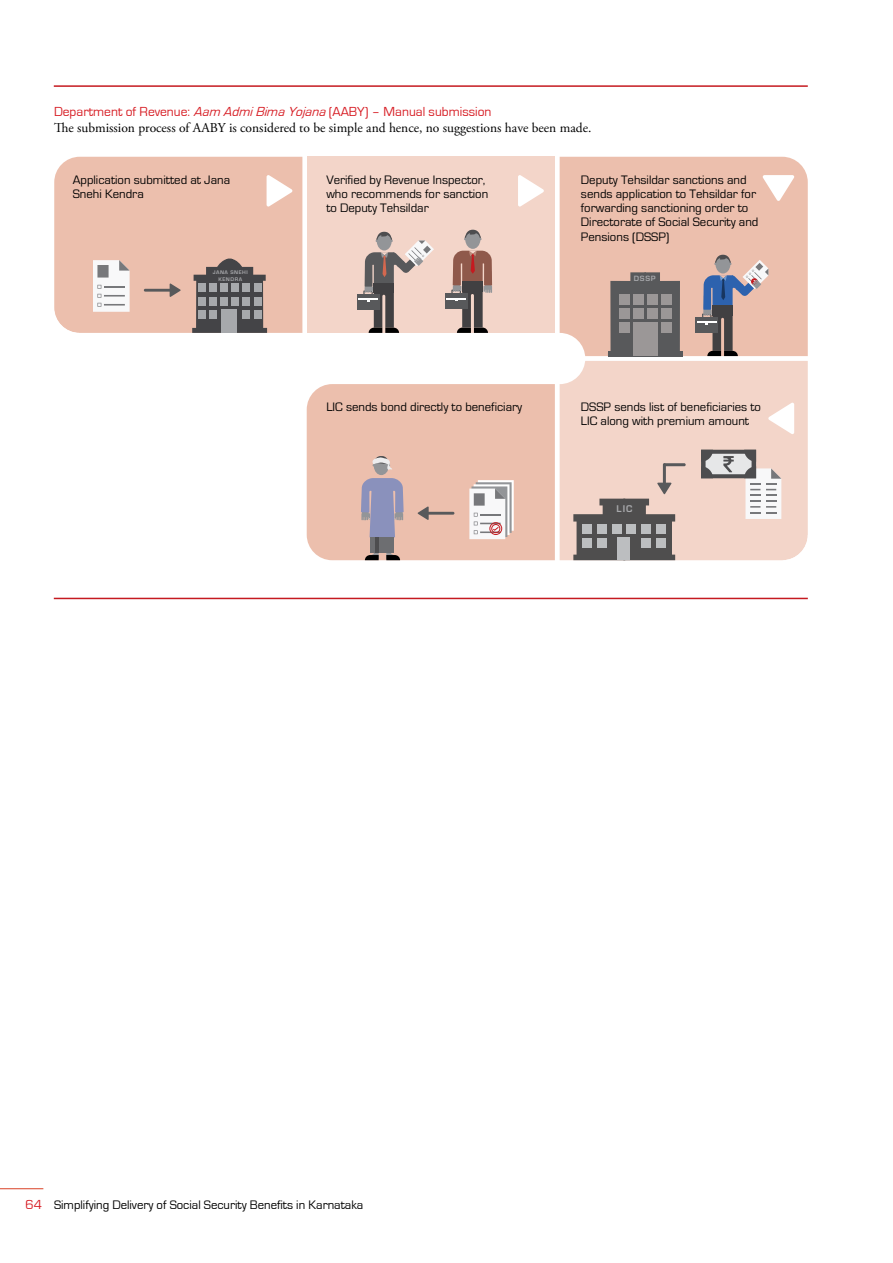
<style>
.page{position:relative;width:893px;height:1263px;background:#fff}
.page>*{position:absolute;margin:0;border:0;box-sizing:border-box;transform-origin:0 0}
.t1{font:13.5px "Adobe Garamond Pro";color:#000}
.t2{font:13.5px "Eurostile";color:#d71d24}
.t3{font:12.75px/14.2px "Eurostile";color:#000}
.t4{font:700 10.2px "Eurostile";color:#a8a9ac}
.t5{font:700 7.95px "Eurostile";color:#a8a9ac}
.t6{font:700 6.45px "Eurostile";color:#a8a9ac}
.t7{font:700 5.4px/6.4px "Eurostile";letter-spacing:.1em;color:#a8a9ac;text-align:center}
.s1{font-style:italic}
.s2{font-size:13.5px;color:#d71d24}
</style>
<div class="page">
<hr style="left:0;top:1188px;width:43px;height:1px;background:#dd563e">
<hr style="left:54px;top:85px;width:754px;height:2px;background:#c51a20">
<div style="left:307px;top:157px;width:248px;height:176px;background:#f3d5c9"></div>
<hr style="left:54px;top:598px;width:754px;height:1px;background:#c51a20">
<div style="left:560px;top:157px;width:248px;height:199px;background:#ecbfad"></div>
<div style="left:560px;top:361px;width:248px;height:199px;background:#f3d5c9"></div>
<svg style="left:763px;top:175px;width:31px;height:26px"></svg>
<svg style="left:768px;top:403px;width:26px;height:31px"></svg>
<svg style="left:518px;top:175px;width:26px;height:32px"></svg>
<svg style="left:782px;top:535px;width:26px;height:26px"></svg>
<div style="left:534px;top:333px;width:51px;height:51px;background:#fff;border-radius:50%"></div>
<div style="left:445px;top:293px;width:22px;height:16px;background:#58595b"></div>
<svg style="left:446px;top:230px;width:46px;height:103px"></svg>
<svg style="left:54px;top:157px;width:248px;height:176px;background:#ddb8a9"></svg>
<hr style="left:663px;top:463px;width:23px;height:3px;background:#58595b">
<hr style="left:663px;top:463px;width:3px;height:22px;background:#58595b;border-radius:2px">
<svg style="left:573px;top:483px;width:102px;height:77px;background:#978d89"></svg>
<svg style="left:713px;top:450px;width:31px;height:28px"></svg>
<div style="left:706px;top:454px;width:46px;height:20px;background:#e6e7e8"></div>
<svg style="left:701px;top:450px;width:12px;height:28px"></svg>
<svg style="left:744px;top:450px;width:37px;height:69px"></svg>
<svg style="left:723px;top:456px;width:11px;height:16px"></svg>
<svg style="left:608px;top:272px;width:74px;height:84px;background:#746d6b"></svg>
<div style="left:619px;top:294px;width:11px;height:10px;background:#9b9797"></div>
<div style="left:633px;top:294px;width:10px;height:10px;background:#9b9797"></div>
<div style="left:647px;top:294px;width:10px;height:10px;background:#9b9797"></div>
<div style="left:661px;top:294px;width:10px;height:10px;background:#9b9797"></div>
<div style="left:619px;top:308px;width:11px;height:10px;background:#9b9797"></div>
<div style="left:633px;top:308px;width:10px;height:10px;background:#9b9797"></div>
<div style="left:647px;top:308px;width:10px;height:10px;background:#9b9797"></div>
<div style="left:661px;top:308px;width:10px;height:10px;background:#9b9797"></div>
<div style="left:619px;top:322px;width:11px;height:10px;background:#9b9797"></div>
<div style="left:661px;top:322px;width:10px;height:10px;background:#9b9797"></div>
<div style="left:633px;top:323px;width:24px;height:33px;background:#9b9797"></div>
<div style="left:357px;top:294px;width:22px;height:15px;background:#58595b"></div>
<svg style="left:358px;top:232px;width:76px;height:101px"></svg>
<div style="left:696px;top:317px;width:22px;height:15px;background:#58595b"></div>
<svg style="left:697px;top:255px;width:71px;height:101px;background:#ae9b9c"></svg>
<svg style="left:307px;top:384px;width:248px;height:176px;background:#e3bcaf"></svg>
<p class="t2" style="left:54px;top:104px;width:439px">Department of Revenue: <span class="s1">Aam AdmiBimaYojana</span>(AABY) – Manual submission</p>
<p class="t1" style="left:54px;top:120px;width:539px">The submission process of AABY is considered to be simple and hence, no suggestions have been made.</p>
<p class="t3" style="left:73px;top:173px;width:159px">Application submitted at Jana<br>Snehi Kendra</p>
<p class="t3" style="left:326px;top:173px;width:163px">Verified by Revenue Inspector, who recommends for sanction to Deputy Tehsildar</p>
<p class="t3" style="left:581px;top:173px;width:179px">Deputy Tehsildar sanctions and sends application to Tehsildar for forwarding sanctioning order to<br>Directorate of Social Security and<br>Pensions (DSSP)</p>
<p class="t7" style="left:213px;top:269px;width:37px">JANA SNEHI<br>KENDRA</p>
<p class="t5" style="left:634px;top:274px;width:24px">DSSP</p>
<p class="t6" style="left:636px;top:275px;width:19px">DS P</p>
<p class="t3" style="left:326px;top:400px;width:197px">LIC sends bond directly to beneficiary</p>
<p class="t3" style="left:581px;top:400px;width:182px">DSSP sends list of beneficiaries to<br>LIC along with premium amount</p>
<p class="t4" style="left:617px;top:503px;width:17px">LIC</p>
<p class="t3" style="left:26px;top:1198px;width:339px"><span class="s2">64</span> Simplifying Delivery of Social Security Benefits in Karnataka</p>
</div>
